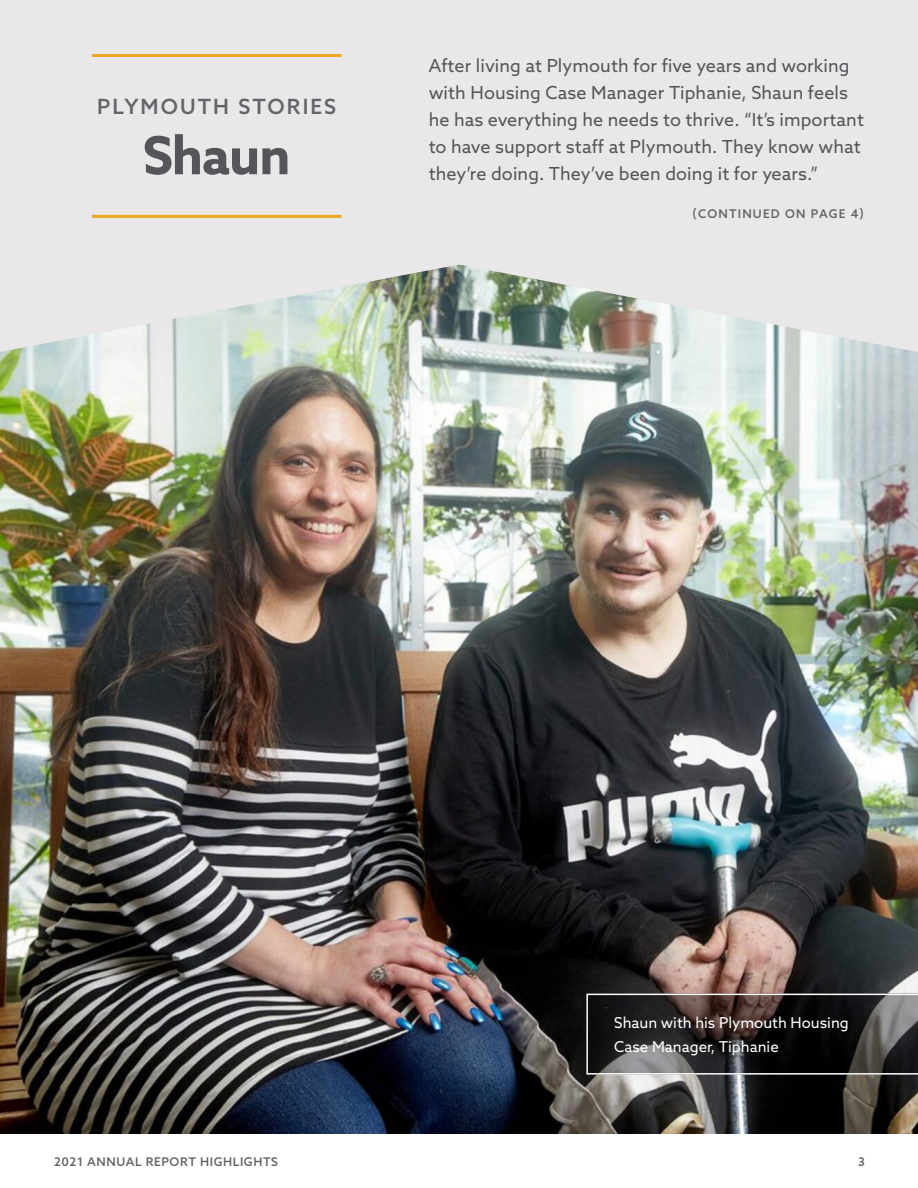
<style>
.page{position:relative;width:918px;height:1188px;background:#fff}
.page>*{position:absolute;margin:0;border:0;box-sizing:border-box;transform-origin:0 0}
.t1{font:700 52.5px "Azo Sans";letter-spacing:-.025em;color:#54565a}
.t2{font:500 21px "Azo Sans";letter-spacing:.1em;color:#63656a}
.t3{font:18px/27px "Azo Sans";letter-spacing:.005em;color:#54565a}
.t4{font:15px/24px "Azo Sans";color:#fff}
.t5{font:500 12px "Azo Sans";letter-spacing:.05em;color:#63656a}
.t6{font:500 12px "Azo Sans";letter-spacing:.1em;color:#63656a}
</style>
<div class="page">
<div style="left:0;top:0;width:918px;height:420px;background:#e9e7e8"></div>
<img style="left:0;top:265px;width:918px;height:869px">
<hr style="left:92px;top:54px;width:250px;height:3px;background:#eba820">
<hr style="left:92px;top:215px;width:250px;height:3px;background:#eba820">
<svg style="left:586px;top:994px;width:332px;height:81px"></svg>
<p class="t2" style="left:97px;top:93px;width:241px">PLYMOUTH STORIES</p>
<p class="t1" style="left:143px;top:121px;width:149px">Shaun</p>
<p class="t3" style="left:429px;top:52px;width:437px">After living at Plymouth for five years and working with Housing Case Manager Tiphanie, Shaun feels he has everything he needs to thrive. “It’s important to have support staff at Plymouth. They know what they’re doing. They’ve been doing it for years.”</p>
<p class="t6" style="left:693px;top:206px;width:173px">(CONTINUED ON PAGE 4)</p>
<p class="t5" style="left:54px;top:1154px;width:226px">2021 ANNUAL REPORT HIGHLIGHTS</p>
<p class="t4" style="left:614px;top:1010px;width:236px">Shaun with his Plymouth Housing<br>Case Manager, Tiphanie</p>
<p class="t5" style="left:858px;top:1154px;width:8px">3</p>
</div>
